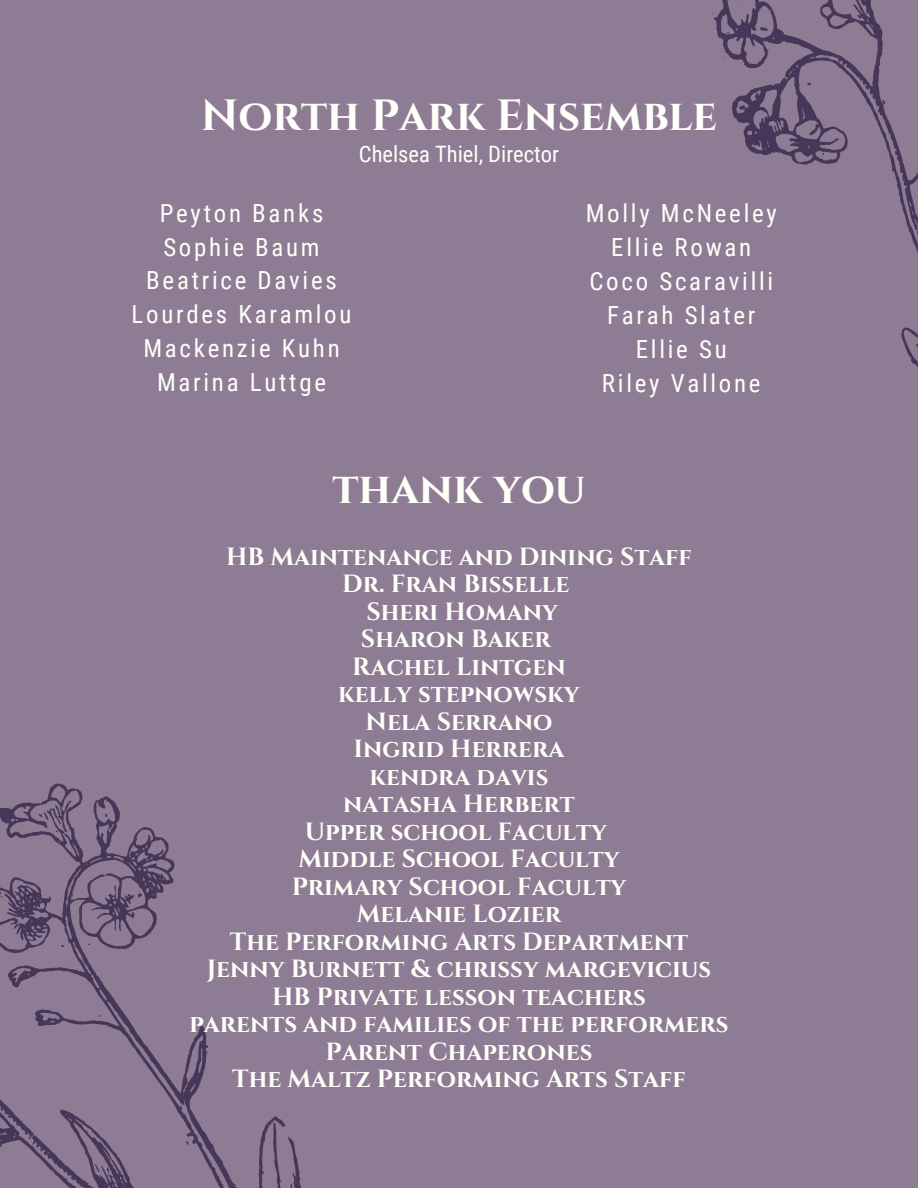
<style>
.page{position:relative;width:918px;height:1188px;background:#8e7c94}
.page>*{position:absolute;margin:0;border:0;box-sizing:border-box;transform-origin:0 0}
.t1{font:700 43.65px "Cinzel";color:#fffff9}
.t2{font:700 24.9px "Cinzel";color:#fffff9}
.t3{font:24.9px "Roboto Condensed";letter-spacing:.11em;color:#fffff9}
.t4{font:22.5px "Roboto Condensed";color:#fffff9}
</style>
<div class="page">
<svg style="left:712px;top:0;width:206px;height:368px"></svg>
<svg style="left:722px;top:52px;width:3px;height:7px"></svg>
<svg style="left:0;top:783px;width:302px;height:405px"></svg>
<p class="t1" style="left:201px;top:88px;width:518px">North Park Ensemble</p>
<p class="t4" style="left:359px;top:141px;width:202px">Chelsea Thiel, Director</p>
<p class="t3" style="left:586px;top:199px;width:193px">Molly McNeeley</p>
<p class="t3" style="left:611px;top:233px;width:142px">Ellie Rowan</p>
<p class="t3" style="left:589px;top:267px;width:185px">Coco Scaravilli</p>
<p class="t3" style="left:607px;top:301px;width:150px">Farah Slater</p>
<p class="t3" style="left:636px;top:335px;width:92px">Ellie Su</p>
<p class="t3" style="left:602px;top:369px;width:160px">Riley Vallone</p>
<p class="t3" style="left:160px;top:199px;width:165px">Peyton Banks</p>
<p class="t3" style="left:163px;top:232px;width:158px">Sophie Baum</p>
<p class="t3" style="left:146px;top:266px;width:192px">Beatrice Davies</p>
<p class="t3" style="left:132px;top:300px;width:221px">Lourdes Karamlou</p>
<p class="t3" style="left:143px;top:334px;width:198px">Mackenzie Kuhn</p>
<p class="t3" style="left:157px;top:368px;width:171px">Marina Luttge</p>
<p class="t1" style="left:332px;top:461px;width:255px">thank you</p>
<p class="t2" style="left:226px;top:540px;width:467px">HB Maintenance and Dining Staff</p>
<p class="t2" style="left:342px;top:568px;width:229px">Dr. Fran Bisselle</p>
<p class="t2" style="left:366px;top:595px;width:193px">Sheri Homany</p>
<p class="t2" style="left:361px;top:623px;width:191px">Sharon Baker</p>
<p class="t2" style="left:352px;top:651px;width:215px">Rachel Lintgen</p>
<p class="t2" style="left:338px;top:678px;width:243px">kelly stepnowsky</p>
<p class="t2" style="left:366px;top:706px;width:188px">Nela Serrano</p>
<p class="t2" style="left:353px;top:733px;width:213px">Ingrid Herrera</p>
<p class="t2" style="left:370px;top:761px;width:180px">kendra davis</p>
<p class="t2" style="left:343px;top:788px;width:233px">natasha Herbert</p>
<p class="t2" style="left:305px;top:816px;width:303px">Upper school Faculty</p>
<p class="t2" style="left:299px;top:843px;width:322px">Middle School Faculty</p>
<p class="t2" style="left:292px;top:871px;width:336px">Primary School Faculty</p>
<p class="t2" style="left:357px;top:898px;width:206px">Melanie Lozier</p>
<p class="t2" style="left:230px;top:926px;width:460px">The Performing Arts Department</p>
<p class="t2" style="left:207px;top:953px;width:506px">Jenny Burnett &amp; chrissy margevicius</p>
<p class="t2" style="left:272px;top:981px;width:375px">HB Private lesson teachers</p>
<p class="t2" style="left:189px;top:1008px;width:541px">parents and families of the performers</p>
<p class="t2" style="left:325px;top:1036px;width:269px">Parent Chaperones</p>
<p class="t2" style="left:232px;top:1063px;width:455px">The Maltz Performing Arts Staff</p>
</div>
